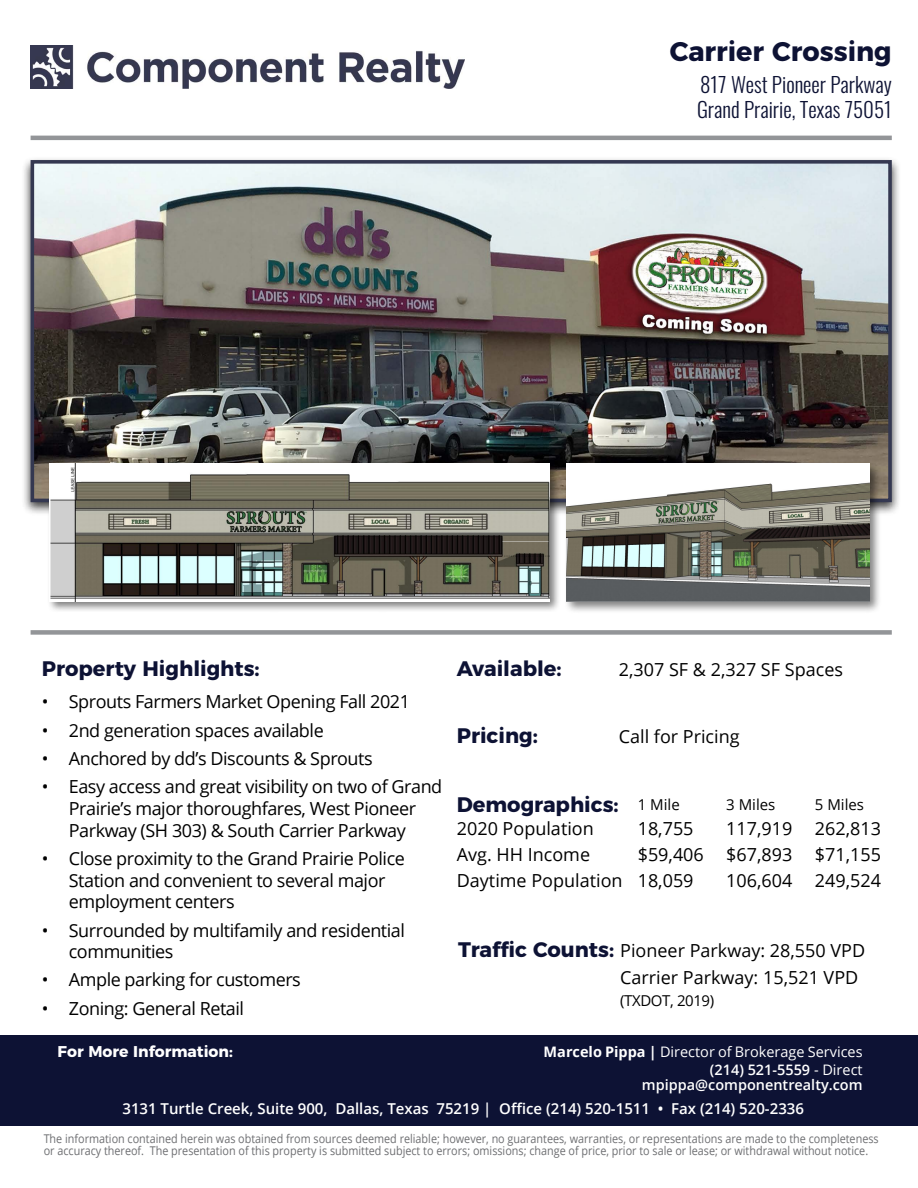
<style>
.page{position:relative;width:918px;height:1188px;background:#fff}
.page>*{position:absolute;margin:0;border:0;box-sizing:border-box;transform-origin:0 0}
.t1{font:700 27px "Montserrat";color:#0d1234}
.t2{font:700 21px "Montserrat";color:#0d1234}
.t3{font:300 21px/25.2px "Oswald";color:#0d1234}
.t4{font:18px/21.6px "Open Sans";letter-spacing:-.025em;color:#000}
.t5{font:18px/26.1px "Open Sans";color:#000}
.t6{font:700 15.6px "Montserrat";color:#fff}
.t7{font:600 15px "Open Sans";color:#fff}
.t8{font:15px "Open Sans";letter-spacing:-.025em;color:#000}
.t9{font:15px "Open Sans";color:#000}
.t10{font:14.55px/18.3px "Open Sans";color:#fff;text-align:right}
.t11{font:600 14.55px "Open Sans";color:#fff}
.t12{font:12px/12px "Open Sans";color:#6d6e71;scale:.9 1}
.s1{font-family:"Open Sans";font-weight:400;font-size:15px;color:#000}
.s2{font-family:"Montserrat";font-weight:700;font-size:21px;color:#0d1234}
.s3{font-weight:700}
.s4{font-weight:600}
</style>
<div class="page">
<div style="left:21px;top:156px;width:880px;height:360px;background:#000;opacity:.75"></div>
<img style="left:36px;top:165px;width:851px;height:332px">
<div style="left:31px;top:160px;width:861px;height:342px;border:4px solid #343851"></div>
<hr style="left:31px;top:136px;width:861px;height:4px;background:#939598">
<div style="left:31px;top:630px;width:861px;height:5px;background:#939598"></div>
<div style="left:0;top:1035px;width:918px;height:91px;background:#0d1234"></div>
<img style="left:30px;top:45px;width:435px;height:43px">
<div style="left:47px;top:461px;width:514px;height:152px;background:#000;opacity:.5"></div>
<img style="left:50px;top:464px;width:500px;height:137px">
<div style="left:564px;top:461px;width:318px;height:152px;background:#000;opacity:.5"></div>
<img style="left:567px;top:464px;width:302px;height:137px">
<h1 class="t1" style="left:670px;top:29px;width:223px">Carrier Crossing</h1>
<p class="t3" style="left:697px;top:69px;width:196px">817 West Pioneer Parkway<br>Grand Prairie, Texas 75051</p>
<p class="t2" style="left:42px;top:651px;width:219px">Property Highlights:</p>
<p class="t4" style="left:42px;top:691px;width:370px">• Sprouts Farmers Market Opening Fall 2021</p>
<p class="t4" style="left:42px;top:719px;width:283px">• 2nd generation spaces available</p>
<p class="t4" style="left:42px;top:747px;width:332px">• Anchored by dd’s Discounts &amp; Sprouts</p>
<p class="t4" style="left:42px;top:776px;width:402px;text-align:center">• Easy access and great visibility on two of Grand<br>Prairie’s major thoroughfares, West Pioneer<br>Parkway (SH 303) &amp; South Carrier Parkway</p>
<p class="t4" style="left:69px;top:847px;width:338px;text-indent:-27px">• Close proximity to the Grand Prairie Police<br>Station and convenient to several major employment centers</p>
<p class="t4" style="left:69px;top:919px;width:338px;text-indent:-27px">• Surrounded by multifamily and residential communities</p>
<p class="t4" style="left:42px;top:969px;width:260px">• Ample parking for customers</p>
<p class="t4" style="left:42px;top:997px;width:204px">• Zoning: General Retail</p>
<p class="t2" style="left:457px;top:651px;width:106px">Available:</p>
<p class="t5" style="left:619px;top:656px;width:226px">2,307 SF &amp; 2,327 SF Spaces</p>
<p class="t2" style="left:457px;top:718px;width:83px">Pricing:</p>
<p class="t5" style="left:619px;top:723px;width:122px">Call for Pricing</p>
<p class="t2" style="left:457px;top:788px;width:224px">Demographics: <span class="s1">1 Mile</span></p>
<p class="t9" style="left:726px;top:794px;width:51px">3 Miles</p>
<p class="t9" style="left:815px;top:794px;width:51px">5 Miles</p>
<p class="t5" style="left:457px;top:815px;width:139px">2020 Population</p>
<p class="t4" style="left:638px;top:818px;width:57px">18,755</p>
<p class="t5" style="left:726px;top:815px;width:156px">117,919 262,813</p>
<p class="t5" style="left:457px;top:841px;width:135px">Avg. HH Income</p>
<p class="t5" style="left:457px;top:841px;width:426px;text-indent:181px">$59,406 $67,893 $71,155<br>Daytime Population 18,059</p>
<p class="t5" style="left:726px;top:867px;width:156px">106,604 249,524</p>
<p class="t5" style="left:620px;top:937px;width:246px;text-indent:-162px"><span class="s2">Traffic Counts:</span> Pioneer Parkway: 28,550 VPD<br>Carrier Parkway: 15,521 VPD</p>
<p class="t8" style="left:620px;top:990px;width:96px">(TXDOT, 2019)</p>
<p class="t6" style="left:58px;top:1039px;width:177px">For More Information:</p>
<p class="t10" style="left:544px;top:1042px;width:321px"><span class="s3">Marcelo Pippa |</span> Director of Brokerage Services <span class="s4">(214) 521-5559</span> - Direct</p>
<p class="t11" style="left:642px;top:1075px;width:222px">mpippa@componentrealty.com</p>
<p class="t7" style="left:122px;top:1098px;width:683px">3131 Turtle Creek, Suite 900, Dallas, Texas 75219 | Office (214) 520-1511 • Fax (214) 520-2336</p>
<p class="t12" style="left:44px;top:1133px;width:929px">The information contained herein was obtained from sources deemed reliable; however, no guarantees, warranties, or representations are made to the completeness or accuracy thereof. The presentation of this property is submitted subject to errors; omissions; change of price, prior to sale or lease; or withdrawal without notice.</p>
</div>
